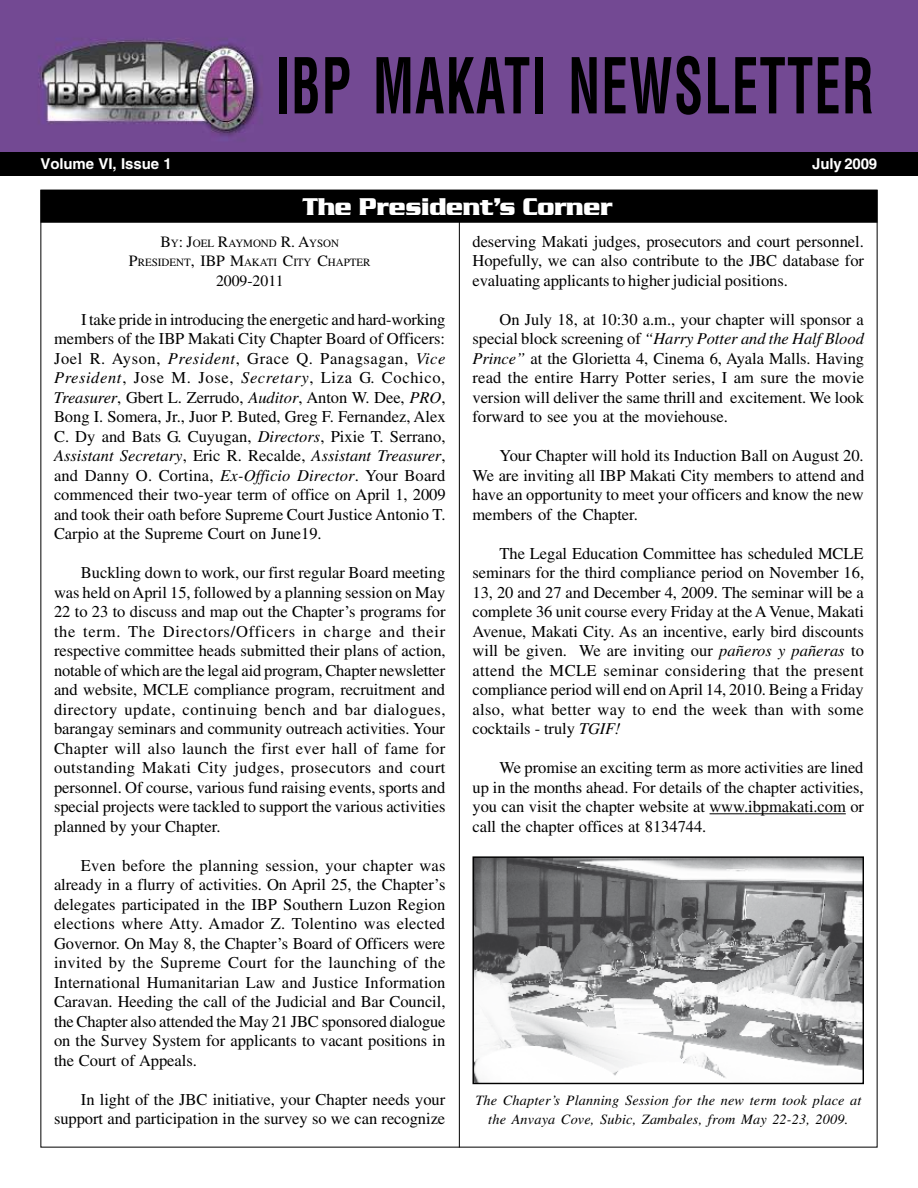
<style>
.page{position:relative;width:918px;height:1188px;background:#fff}
.page>*{position:absolute;margin:0;border:0;box-sizing:border-box;transform-origin:0 0}
.t1{font:700 condensed 75px "Helvetica";letter-spacing:.025em;color:#000;scale:.7 1}
.t2{font:24px "TTE1 AD2400 O00";letter-spacing:-.015em;color:#fff}
.t3{font:16.5px/19.5px "Times";letter-spacing:-.005em;color:#000;text-align:justify}
.t4{font:15.75px "Times";color:#000}
.t5{font:700 15px "Helvetica";letter-spacing:-.005em;color:#fff}
.t6{font:italic 14.25px/18.9px "Times";letter-spacing:.015em;color:#000;text-align:center}
.t7{font:11.1px/19.6px "Times";letter-spacing:-.005em;color:#000;text-align:center}
.s1{font-style:italic}
.s2{font-size:15.75px}
</style>
<div class="page">
<img style="left:1px;top:0;width:917px;height:152px">
<hr style="left:459px;top:190px;width:1px;height:958px;background:#000">
<div style="left:41px;top:191px;width:836px;height:31px;background:#000"></div>
<div style="left:40px;top:190px;width:837px;height:33px;border:1px solid #000"></div>
<div style="left:0;top:152px;width:918px;height:24px;background:#000"></div>
<hr style="left:710px;top:813px;width:34px;height:1px;background:#000">
<hr style="left:744px;top:813px;width:102px;height:1px;background:#000">
<img style="left:475px;top:858px;width:387px;height:224px">
<div style="left:473px;top:856px;width:391px;height:228px;border:1px solid #000"></div>
<svg style="left:0;top:0;width:1px;height:152px"></svg>
<h1 class="t1" style="left:275px;top:39px;width:857px">IBP MAKATI NEWSLETTER</h1>
<p class="t5" style="left:40px;top:154px;width:133px">Volume VI, Issue 1</p>
<p class="t5" style="left:812px;top:154px;width:67px">July 2009</p>
<h2 class="t2" style="left:302px;top:193px;width:312px">The President’s Corner</h2>
<p class="t3" style="left:472px;top:231px;width:393px">deserving Makati judges, prosecutors and court personnel.<br>Hopefully, we can also contribute to the JBC database for evaluating applicants to higher judicial positions.</p>
<p class="t3" style="left:472px;top:309px;width:393px;text-indent:27px">On July 18, at 10:30 a.m., your chapter will sponsor a special block screening of <span class="s1">“Harry Potter and the Half Blood Prince”</span> at the Glorietta 4, Cinema 6, Ayala Malls. Having read the entire Harry Potter series, I am sure the movie version will deliver the same thrill and excitement. We look forward to see you at the moviehouse.</p>
<p class="t3" style="left:472px;top:446px;width:393px;text-indent:27px">Your Chapter will hold its Induction Ball on August 20.<br>We are inviting all IBP Makati City members to attend and have an opportunity to meet your officers and know the new members of the Chapter.</p>
<p class="t3" style="left:472px;top:543px;width:393px;text-indent:27px">The Legal Education Committee has scheduled MCLE seminars for the third compliance period on November 16, 13, 20 and 27 and December 4, 2009. The seminar will be a complete 36 unit course every Friday at the A Venue, Makati Avenue, Makati City. As an incentive, early bird discounts will be given. We are inviting our <span class="s1">pañeros y pañeras</span> to attend the MCLE seminar considering that the present compliance period will end on April 14, 2010. Being a Friday also, what better way to end the week than with some cocktails - truly <span class="s1">TGIF!</span></p>
<p class="t3" style="left:472px;top:758px;width:393px;text-indent:27px">We promise an exciting term as more activities are lined up in the months ahead. For details of the chapter activities, you can visit the chapter website at www.ibpmakati.com or call the chapter offices at 8134744.</p>
<p class="t7" style="left:129px;top:233px;width:243px"><span class="s2">B</span>Y<span class="s2">: J</span>OEL <span class="s2">R</span>AYMOND <span class="s2">R. A</span>YSON<br><span class="s2">P</span>RESIDENT<span class="s2">, IBP M</span>AKATI <span class="s2">C</span>ITY <span class="s2">C</span>HAPTER</p>
<p class="t4" style="left:216px;top:272px;width:69px">2009-2011</p>
<p class="t3" style="left:54px;top:309px;width:393px;text-indent:27px">I take pride in introducing the energetic and hard-working members of the IBP Makati City Chapter Board of Officers:<br>Joel R. Ayson, <span class="s1">President</span>, Grace Q. Panagsagan, <span class="s1">Vice President</span>, Jose M. Jose, <span class="s1">Secretary</span>, Liza G. Cochico, <span class="s1">Treasurer</span>, Gbert L. Zerrudo, <span class="s1">Auditor</span>, Anton W. Dee, <span class="s1">PRO</span>, Bong I. Somera, Jr., Juor P. Buted, Greg F. Fernandez, Alex C. Dy and Bats G. Cuyugan, <span class="s1">Directors</span>, Pixie T. Serrano, <span class="s1">Assistant Secretary</span>, Eric R. Recalde, <span class="s1">Assistant Treasurer</span>, and Danny O. Cortina, <span class="s1">Ex-Officio Director</span>. Your Board commenced their two-year term of office on April 1, 2009 and took their oath before Supreme Court Justice Antonio T.<br>Carpio at the Supreme Court on June19.</p>
<p class="t3" style="left:54px;top:563px;width:393px;text-indent:27px">Buckling down to work, our first regular Board meeting was held on April 15, followed by a planning session on May 22 to 23 to discuss and map out the Chapter’s programs for the term. The Directors/Officers in charge and their respective committee heads submitted their plans of action, notable of which are the legal aid program, Chapter newsletter and website, MCLE compliance program, recruitment and directory update, continuing bench and bar dialogues, barangay seminars and community outreach activities. Your Chapter will also launch the first ever hall of fame for outstanding Makati City judges, prosecutors and court personnel. Of course, various fund raising events, sports and special projects were tackled to support the various activities planned by your Chapter.</p>
<p class="t3" style="left:54px;top:855px;width:393px;text-indent:27px">Even before the planning session, your chapter was already in a flurry of activities. On April 25, the Chapter’s delegates participated in the IBP Southern Luzon Region elections where Atty. Amador Z. Tolentino was elected Governor. On May 8, the Chapter’s Board of Officers were invited by the Supreme Court for the launching of the International Humanitarian Law and Justice Information Caravan. Heeding the call of the Judicial and Bar Council, the Chapter also attended the May 21 JBC sponsored dialogue on the Survey System for applicants to vacant positions in the Court of Appeals.</p>
<p class="t3" style="left:54px;top:1089px;width:393px;text-align:right">In light of the JBC initiative, your Chapter needs your support and participation in the survey so we can recognize</p>
<p class="t6" style="left:475px;top:1090px;width:388px">The Chapter’s Planning Session for the new term took place at the Anvaya Cove, Subic, Zambales, from May 22-23, 2009.</p>
</div>
